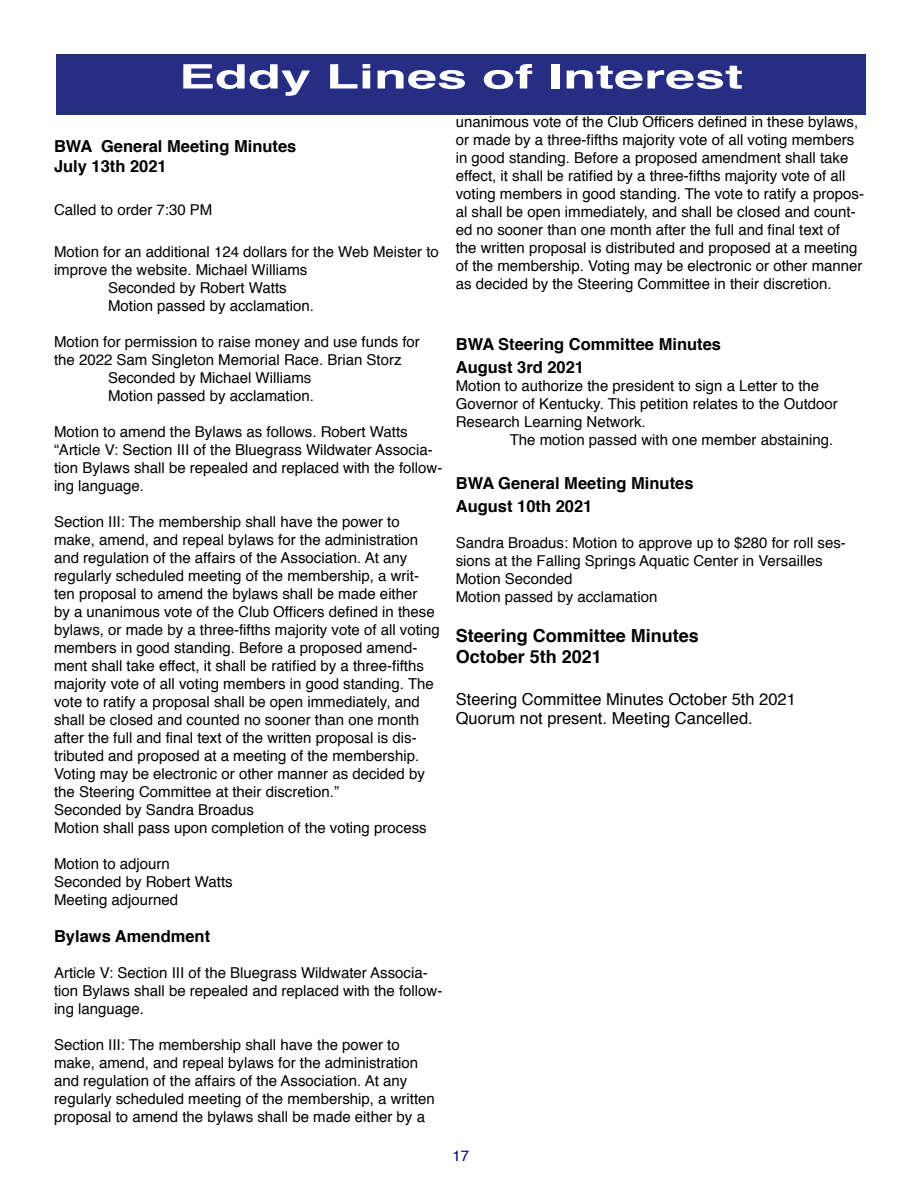
<style>
.page{position:relative;width:918px;height:1188px;background:#fff}
.page>*{position:absolute;margin:0;border:0;box-sizing:border-box;transform-origin:0 0}
.t1{font:700 33.75px "Helvetica";color:#fff;scale:1.6 1}
.t2{font:700 18px/21.6px "Helvetica";color:#000}
.t3{font:700 16.5px/23.4px "Helvetica";color:#000}
.t4{font:16.5px/19.8px "Helvetica";color:#000}
.t5{font:15px/18px "Helvetica";color:#000}
.t6{font:15px "Helvetica";color:#00096e}
</style>
<div class="page">
<div style="left:56px;top:54px;width:810px;height:60px;background:#262e84"></div>
<h1 class="t1" style="left:179px;top:49px;width:354px">Eddy Lines of Interest</h1>
<p class="t3" style="left:54px;top:137px;width:244px;line-height:19.8px">BWA General Meeting Minutes<br>July 13th 2021</p>
<p class="t5" style="left:54px;top:201px;width:160px">Called to order 7:30 PM</p>
<p class="t5" style="left:54px;top:243px;width:386px">Motion for an additional 124 dollars for the Web Meister to</p>
<p class="t5" style="left:54px;top:261px;width:255px">improve the website. Michael Williams</p>
<p class="t5" style="left:108px;top:279px;width:180px">Seconded by Robert Watts</p>
<p class="t5" style="left:108px;top:297px;width:207px">Motion passed by acclamation.</p>
<p class="t5" style="left:54px;top:333px;width:367px">Motion for permission to raise money and use funds for</p>
<p class="t5" style="left:54px;top:351px;width:349px">the 2022 Sam Singleton Memorial Race. Brian Storz</p>
<p class="t5" style="left:108px;top:369px;width:205px">Seconded by Michael Williams</p>
<p class="t5" style="left:108px;top:387px;width:207px">Motion passed by acclamation.</p>
<p class="t5" style="left:54px;top:423px;width:390px">Motion to amend the Bylaws as follows. Robert Watts “Article V: Section III of the Bluegrass Wildwater Associa&shy;tion Bylaws shall be repealed and replaced with the follow&shy;ing language.</p>
<p class="t5" style="left:54px;top:513px;width:387px">Section III: The membership shall have the power to make, amend, and repeal bylaws for the administration and regulation of the affairs of the Association. At any regularly scheduled meeting of the membership, a writ&shy;ten proposal to amend the bylaws shall be made either<br>by a unanimous vote of the Club Officers defined in these bylaws, or made by a three-fifths majority vote of all voting members in good standing. Before a proposed amend&shy;ment shall take effect, it shall be ratified by a three-fifths majority vote of all voting members in good standing. The vote to ratify a proposal shall be open immediately, and shall be closed and counted no sooner than one month after the full and final text of the written proposal is dis&shy;tributed and proposed at a meeting of the membership.<br>Voting may be electronic or other manner as decided by the Steering Committee at their discretion.”<br>Seconded by Sandra Broadus<br>Motion shall pass upon completion of the voting process</p>
<p class="t5" style="left:54px;top:855px;width:180px">Motion to adjourn<br>Seconded by Robert Watts<br>Meeting adjourned</p>
<p class="t3" style="left:54px;top:925px;width:158px">Bylaws Amendment</p>
<p class="t5" style="left:54px;top:965px;width:390px">Article V: Section III of the Bluegrass Wildwater Associa&shy;tion Bylaws shall be repealed and replaced with the follow&shy;ing language.</p>
<p class="t5" style="left:54px;top:1037px;width:382px">Section III: The membership shall have the power to make, amend, and repeal bylaws for the administration and regulation of the affairs of the Association. At any regularly scheduled meeting of the membership, a written proposal to amend the bylaws shall be made either by a</p>
<p class="t5" style="left:456px;top:113px;width:410px">unanimous vote of the Club Officers defined in these bylaws, or made by a three-fifths majority vote of all voting members in good standing. Before a proposed amendment shall take effect, it shall be ratified by a three-fifths majority vote of all voting members in good standing. The vote to ratify a propos&shy;al shall be open immediately, and shall be closed and count&shy;ed no sooner than one month after the full and final text of the written proposal is distributed and proposed at a meeting of the membership. Voting may be electronic or other manner as decided by the Steering Committee in their discretion.</p>
<p class="t3" style="left:456px;top:333px;width:267px">BWA Steering Committee Minutes<br>August 3rd 2021</p>
<p class="t5" style="left:456px;top:378px;width:384px">Motion to authorize the president to sign a Letter to the<br>Governor of Kentucky. This petition relates to the Outdoor<br>Research Learning Network.</p>
<p class="t5" style="left:510px;top:432px;width:325px">The motion passed with one member abstaining.</p>
<p class="t3" style="left:456px;top:471px;width:239px">BWA General Meeting Minutes<br>August 10th 2021</p>
<p class="t5" style="left:456px;top:534px;width:392px">Sandra Broadus: Motion to approve up to $280 for roll ses&shy;sions at the Falling Springs Aquatic Center in Versailles Motion Seconded<br>Motion passed by acclamation</p>
<p class="t2" style="left:456px;top:625px;width:245px">Steering Committee Minutes<br>October 5th 2021</p>
<p class="t4" style="left:456px;top:689px;width:342px">Steering Committee Minutes October 5th 2021<br>Quorum not present. Meeting Cancelled.</p>
<p class="t6" style="left:453px;top:1144px;width:18px">17</p>
</div>
